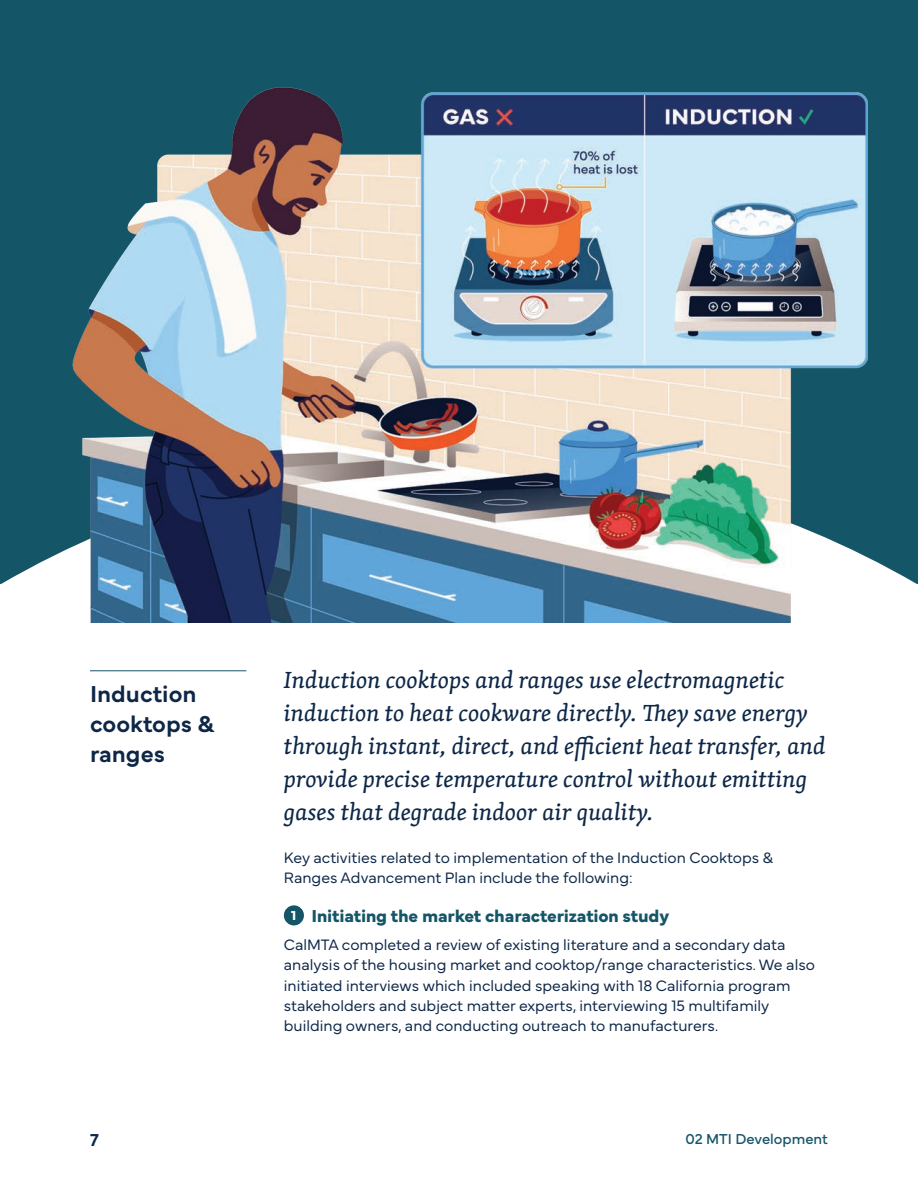
<style>
.page{position:relative;width:918px;height:1188px;background:#fff}
.page>*{position:absolute;margin:0;border:0;box-sizing:border-box;transform-origin:0 0}
.t1{font:italic 24px/33px "Skolar Latin";letter-spacing:.01em;color:#0d2747}
.t2{font:600 24px/30px "Mundial";color:#0d2747}
.t3{font:700 18px "Mundial";letter-spacing:-.01em;color:#155568}
.t4{font:600 18px "Mundial";color:#0d2747}
.t5{font:300 15.75px/20.2px "Mundial";color:#0d2747}
.t6{font:15px "Mundial";color:#155568}
.s1{font-size:13.5px;color:#fff}
</style>
<div class="page">
<div style="left:0;top:0;width:918px;height:584px;background:#155568"></div>
<img style="left:72px;top:74px;width:795px;height:548px">
<div style="left:284px;top:905px;width:20px;height:20px;background:#155568;border-radius:50%"></div>
<hr style="left:90px;top:670px;width:156px;height:1px;background:#155568">
<h1 class="t2" style="left:90px;top:677px;width:126px">Induction cooktops &amp; ranges</h1>
<p class="t4" style="left:90px;top:1126px;width:10px">7</p>
<p class="t1" style="left:284px;top:663px;width:543px">Induction cooktops and ranges use electromagnetic induction to heat cookware directly. They save energy through instant, direct, and efficient heat transfer, and provide precise temperature control without emitting gases that degrade indoor air quality.</p>
<p class="t5" style="left:284px;top:846px;width:491px">Key activities related to implementation of the Induction Cooktops &amp;<br>Ranges Advancement Plan include the following:</p>
<p class="t3" style="left:291px;top:902px;width:379px"><span class="s1">1</span> Initiating the market characterization study</p>
<p class="t5" style="left:284px;top:933px;width:533px">CalMTA completed a review of existing literature and a secondary data analysis of the housing market and cooktop/range characteristics. We also initiated interviews which included speaking with 18 California program stakeholders and subject matter experts, interviewing 15 multifamily building owners, and conducting outreach to manufacturers.</p>
<p class="t6" style="left:685px;top:1127px;width:144px">02 MTI Development</p>
</div>
